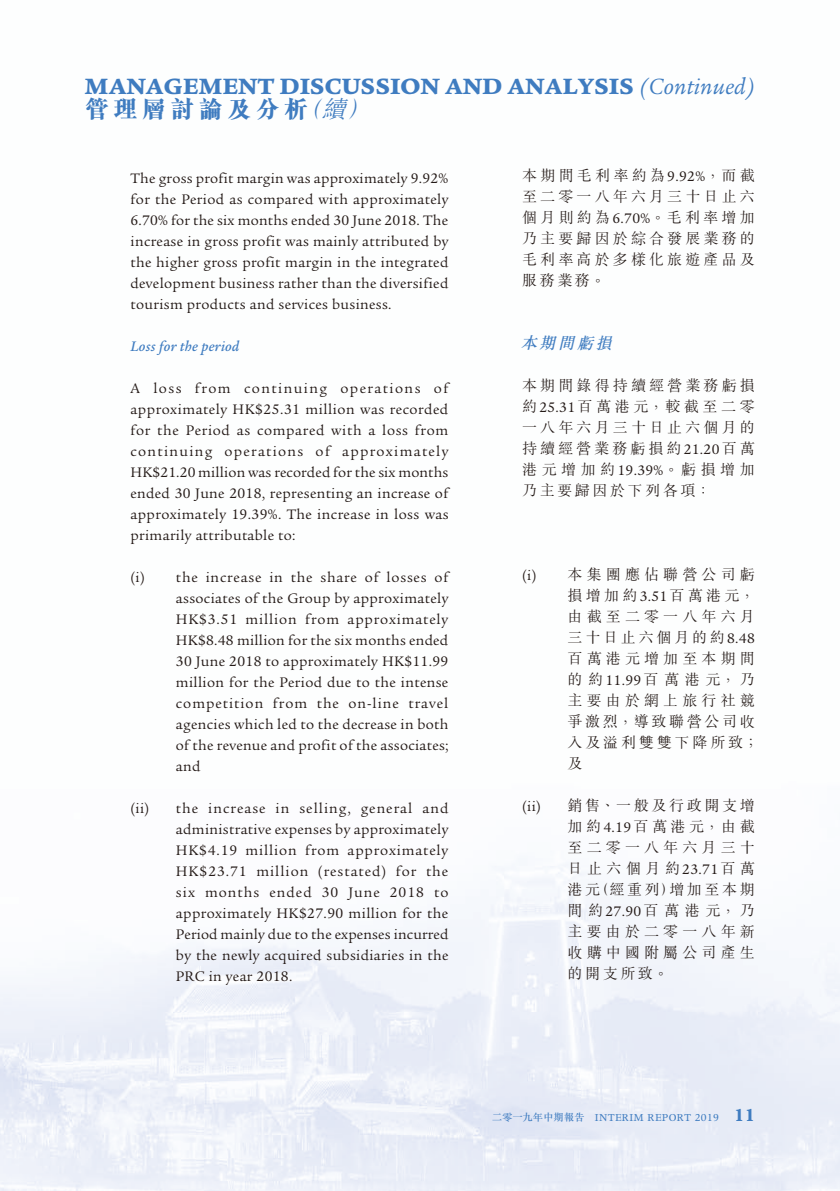
<style>
.page{position:relative;width:840px;height:1191px;background:#fff}
.page>*{position:absolute;margin:0;border:0;box-sizing:border-box;transform-origin:0 0}
.t1{font:900 24px "Legacy Serif Std";letter-spacing:.015em;color:#3f7cc0}
.t2{font:800 24px "M Sung HK";letter-spacing:.185em;color:#3f7cc0}
._24_C_Head4{font:italic 500 16px "M Sung HK";color:#3f7cc0}
._00_Body{font:15px/21px "Legacy Serif Std";letter-spacing:.02em;color:#231916;text-align:justify}
._20_C_Body{font:300 15px/21px "M Sung HK";letter-spacing:.21em;color:#231916;text-align:justify}
._20_C_Body-2{font:300 15px/21px "M Sung HK";letter-spacing:.275em;color:#231916}
._04_Head4{font:italic 500 15px "Legacy Serif Std";letter-spacing:.02em;color:#3f7cc0}
._20_C_Body-3{font:15px "Legacy Serif Std";color:#231916}
.t3{font:12px "Apollo MT Std";letter-spacing:.025em;color:#3f7cc0}
.s1{font-weight:400;font-style:italic}
.s2{font-weight:300;font-style:italic}
.s3{font-family:"Legacy Serif Std";font-weight:400}
.s4{font-family:"M Sung HK";font-weight:500;font-size:10px}
.s5{font-family:"M Sung HK";font-weight:700;font-size:18px}
</style>
<div class="page">
<img style="left:0;top:864px;width:839px;height:327px">
<h1 class="t1" style="left:85px;top:72px;width:671px">MANAGEMENT DISCUSSION AND ANALYSIS <span class="s1">(Continued)</span></h1>
<h1 class="t2" style="left:85px;top:97px;width:294px">管理層討論及分析<span class="s2">（續）</span></h1>
<p class="_00_Body" style="left:130px;top:167px;width:319px">The gross profit margin was approximately 9.92% for the Period as compared with approximately 6.70% for the six months ended 30 June 2018. The increase in gross profit was mainly attributed by the higher gross profit margin in the integrated development business rather than the diversified tourism products and services business.</p>
<p class="_04_Head4" style="left:130px;top:337px;width:110px">Loss for the period</p>
<p class="_00_Body" style="left:130px;top:377px;width:319px">A loss from continuing operations of approximately HK$25.31 million was recorded for the Period as compared with a loss from continuing operations of approximately HK$21.20 million was recorded for the six months ended 30 June 2018, representing an increase of approximately 19.39%. The increase in loss was primarily attributable to:</p>
<p class="_00_Body" style="left:176px;top:566px;width:274px;text-indent:-45px">(i) the increase in the share of losses of associates of the Group by approximately HK$3.51 million from approximately HK$8.48 million for the six months ended 30 June 2018 to approximately HK$11.99 million for the Period due to the intense competition from the on-line travel agencies which led to the decrease in both of the revenue and profit of the associates; and</p>
<p class="_00_Body" style="left:176px;top:797px;width:274px;text-indent:-45px">(ii) the increase in selling, general and administrative expenses by approximately HK$4.19 million from approximately HK$23.71 million (restated) for the six months ended 30 June 2018 to approximately HK$27.90 million for the Period mainly due to the expenses incurred by the newly acquired subsidiaries in the PRC in year 2018.</p>
<p class="_20_C_Body" style="left:522px;top:164px;width:234px">本期間毛利率約為<span class="s3">9.92%</span>，而截至二零一八年六月三十日止六個月則約為<span class="s3">6.70%</span>。毛利率增加乃主要歸因於綜合發展業務的毛利率高於多樣化旅遊產品及服務業務。</p>
<p class="_24_C_Head4" style="left:520px;top:332px;width:97px">本期間虧損</p>
<p class="_20_C_Body" style="left:522px;top:374px;width:234px">本期間錄得持續經營業務虧損約<span class="s3">25.31</span>百萬港元，較截至二零一八年六月三十日止六個月的持續經營業務虧損約<span class="s3">21.20</span>百萬港元增加約<span class="s3">19.39%</span>。虧損增加乃主要歸因於下列各項：</p>
<p class="_20_C_Body-2" style="left:567px;top:563px;width:192px;text-indent:-45px"><span class="s3">(i)</span> 本集團應佔聯營公司虧損增加約<span class="s3">3.51</span>百萬港元，由截至二零一八年六月三十日止六個月的約<span class="s3">8.48</span>百萬港元增加至本期間的約<span class="s3">11.99</span>百萬港元，乃主要由於網上旅行社競爭激烈，導致聯營公司收入及溢利雙雙下降所致；及</p>
<p class="_20_C_Body-3" style="left:522px;top:798px;width:20px">(ii)</p>
<p class="_20_C_Body" style="left:567px;top:794px;width:189px">銷售、一般及行政開支增加約<span class="s3">4.19</span>百萬港元，由截至二零一八年六月三十日止六個月約<span class="s3">23.71</span>百萬港元（經重列）增加至本期間約<span class="s3">27.90</span>百萬港元，乃主要由於二零一八年新收購中國附屬公司產生的開支所致。</p>
<p class="t3" style="left:492px;top:1111px;width:264px"><span class="s4">二零一九年中期報告</span> INTERIM REPORT 2019 <span class="s5">11</span></p>
</div>
